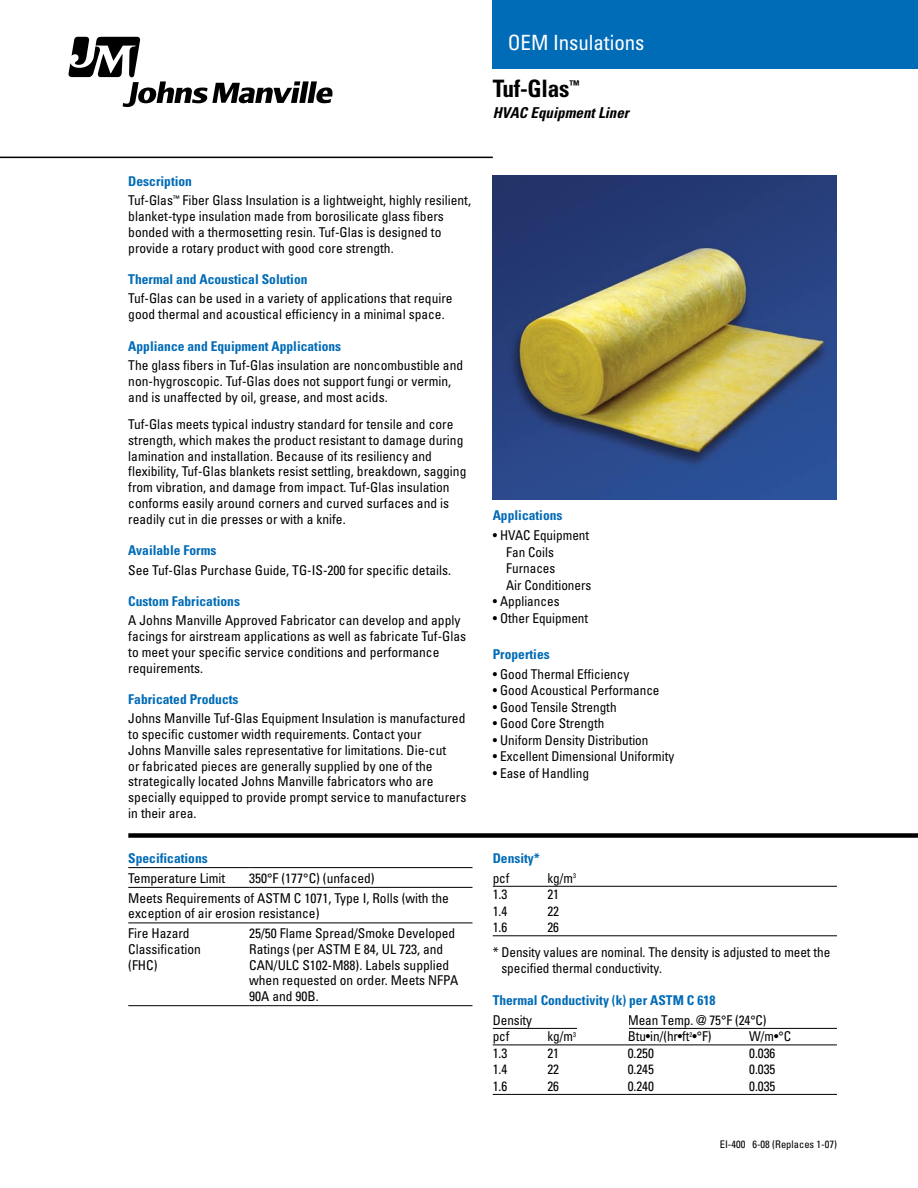
<style>
.page{position:relative;width:918px;height:1188px;background:#fff}
.page>*{position:absolute;margin:0;border:0;box-sizing:border-box;transform-origin:0 0}
.t1{font:700 condensed 24px "Univers";letter-spacing:-.01em;color:#000}
.t2{font:condensed 21px "Univers";letter-spacing:-.005em;color:#fff}
.t3{font:italic 700 condensed 15px "Univers";color:#000}
.t4{font:condensed 13.5px/15.8px "Univers";color:#000}
.t5{font:700 condensed 13.5px "Univers";color:#006bb6}
.t6{font:condensed 10.5px "Univers";color:#000}
.s1{font-weight:700;color:#006bb6}
</style>
<div class="page">
<div style="left:493px;top:0;width:425px;height:68px;background:#006bb6"></div>
<svg style="left:68px;top:37px;width:265px;height:70px"></svg>
<hr style="left:0;top:157px;width:493px;height:1px;background:#000">
<img style="left:493px;top:176px;width:344px;height:324px">
<div style="left:128px;top:833px;width:790px;height:5px;background:#000"></div>
<hr style="left:128px;top:1005px;width:121px;height:1px;background:#000">
<hr style="left:249px;top:1005px;width:223px;height:1px;background:#000">
<hr style="left:128px;top:867px;width:121px;height:1px;background:#000">
<hr style="left:249px;top:867px;width:223px;height:1px;background:#000">
<hr style="left:128px;top:887px;width:121px;height:1px;background:#000">
<hr style="left:249px;top:887px;width:223px;height:1px;background:#000">
<hr style="left:128px;top:923px;width:121px;height:1px;background:#000">
<hr style="left:249px;top:923px;width:223px;height:1px;background:#000">
<hr style="left:493px;top:886px;width:344px;height:1px;background:#000">
<hr style="left:493px;top:935px;width:344px;height:1px;background:#000">
<hr style="left:493px;top:1028px;width:344px;height:1px;background:#000">
<hr style="left:493px;top:1045px;width:344px;height:1px;background:#000">
<hr style="left:493px;top:1094px;width:344px;height:1px;background:#000">
<div style="left:577px;top:1014px;width:51px;height:22px;background:#fff"></div>
<p class="t4" style="left:128px;top:172px;width:344px;line-height:19px"><span class="s1">Description<br></span>Tuf-Glas<sup>™</sup> Fiber Glass Insulation is a lightweight, highly resilient,</p>
<p class="t4" style="left:128px;top:208px;width:317px">blanket-type insulation made from borosilicate glass fibers bonded with a thermosetting resin. Tuf-Glas is designed to provide a rotary product with good core strength.</p>
<p class="t5" style="left:128px;top:271px;width:181px">Thermal and Acoustical Solution</p>
<p class="t4" style="left:128px;top:291px;width:326px">Tuf-Glas can be used in a variety of applications that require good thermal and acoustical efficiency in a minimal space.</p>
<p class="t5" style="left:128px;top:338px;width:215px">Appliance and Equipment Applications</p>
<p class="t4" style="left:128px;top:357px;width:336px">The glass fibers in Tuf-Glas insulation are noncombustible and non-hygroscopic. Tuf-Glas does not support fungi or vermin, and is unaffected by oil, grease, and most acids.</p>
<p class="t4" style="left:128px;top:416px;width:340px">Tuf-Glas meets typical industry standard for tensile and core strength, which makes the product resistant to damage during lamination and installation. Because of its resiliency and flexibility, Tuf-Glas blankets resist settling, breakdown, sagging from vibration, and damage from impact. Tuf-Glas insulation conforms easily around corners and curved surfaces and is readily cut in die presses or with a knife.</p>
<p class="t5" style="left:128px;top:542px;width:90px">Available Forms</p>
<p class="t4" style="left:128px;top:562px;width:324px">See Tuf-Glas Purchase Guide, TG-IS-200 for specific details.</p>
<p class="t5" style="left:128px;top:593px;width:113px">Custom Fabrications</p>
<p class="t4" style="left:128px;top:612px;width:339px">A Johns Manville Approved Fabricator can develop and apply facings for airstream applications as well as fabricate Tuf-Glas to meet your specific service conditions and performance requirements.</p>
<p class="t5" style="left:128px;top:691px;width:112px">Fabricated Products</p>
<p class="t4" style="left:128px;top:711px;width:340px">Johns Manville Tuf-Glas Equipment Insulation is manufactured to specific customer width requirements. Contact your<br>Johns Manville sales representative for limitations. Die-cut<br>or fabricated pieces are generally supplied by one of the strategically located Johns Manville fabricators who are specially equipped to provide prompt service to manufacturers in their area.</p>
<p class="t5" style="left:128px;top:850px;width:81px">Specifications</p>
<p class="t4" style="left:128px;top:870px;width:99px">Temperature Limit</p>
<p class="t4" style="left:128px;top:868px;width:322px;line-height:19.8px;text-indent:121px">350°F (177°C) (unfaced)<br>Meets Requirements of ASTM C 1071, Type I, Rolls (with the</p>
<p class="t4" style="left:128px;top:904px;width:193px;line-height:19.8px">exception of air erosion resistance)<br>Fire Hazard</p>
<p class="t4" style="left:128px;top:941px;width:74px">Classification (FHC)</p>
<p class="t4" style="left:249px;top:925px;width:211px">25/50 Flame Spread/Smoke Developed<br>Ratings (per ASTM E 84, UL 723, and<br>CAN/ULC S102-M88). Labels supplied when requested on order. Meets NFPA<br>90A and 90B.</p>
<h2 class="t2" style="left:508px;top:30px;width:138px">OEM Insulations</h2>
<h1 class="t1" style="left:493px;top:74px;width:88px">Tuf-Glas<sup>™</sup></h1>
<p class="t3" style="left:493px;top:103px;width:138px">HVAC Equipment Liner</p>
<p class="t5" style="left:493px;top:507px;width:71px">Applications</p>
<p class="t4" style="left:506px;top:527px;width:87px;line-height:16.5px;text-indent:-13px">• HVAC Equipment<br>Fan Coils<br>Furnaces<br>Air Conditioners</p>
<p class="t4" style="left:493px;top:593px;width:68px">• Appliances</p>
<p class="t4" style="left:493px;top:610px;width:97px">• Other Equipment</p>
<p class="t5" style="left:493px;top:646px;width:58px">Properties</p>
<p class="t4" style="left:493px;top:666px;width:138px">• Good Thermal Efficiency</p>
<p class="t4" style="left:493px;top:683px;width:168px">• Good Acoustical Performance</p>
<p class="t4" style="left:493px;top:699px;width:125px">• Good Tensile Strength</p>
<p class="t4" style="left:493px;top:716px;width:113px">• Good Core Strength</p>
<p class="t4" style="left:493px;top:732px;width:157px">• Uniform Density Distribution</p>
<p class="t4" style="left:493px;top:749px;width:183px">• Excellent Dimensional Uniformity</p>
<p class="t4" style="left:493px;top:765px;width:98px">• Ease of Handling</p>
<p class="t5" style="left:493px;top:850px;width:49px">Density*</p>
<p class="t4" style="left:493px;top:870px;width:18px">pcf</p>
<p class="t4" style="left:547px;top:870px;width:30px">kg/m<sup>3</sup></p>
<p class="t4" style="left:493px;top:886px;width:16px">1.3</p>
<p class="t4" style="left:547px;top:886px;width:13px">21</p>
<p class="t4" style="left:493px;top:903px;width:16px">1.4</p>
<p class="t4" style="left:547px;top:903px;width:13px">22</p>
<p class="t4" style="left:493px;top:919px;width:16px">1.6</p>
<p class="t4" style="left:493px;top:915px;width:339px;line-height:24.9px;text-indent:55px">26<br>* Density values are nominal. The density is adjusted to meet the</p>
<p class="t4" style="left:501px;top:960px;width:162px">specified thermal conductivity.</p>
<p class="t5" style="left:493px;top:992px;width:224px">Thermal Conductivity (k) per ASTM C 618</p>
<p class="t4" style="left:493px;top:1012px;width:41px">Density</p>
<p class="t4" style="left:628px;top:1012px;width:140px">Mean Temp. @ 75°F (24°C)</p>
<p class="t4" style="left:493px;top:1028px;width:18px">pcf</p>
<p class="t4" style="left:547px;top:1028px;width:30px">kg/m<sup>3</sup></p>
<p class="t4" style="left:628px;top:1028px;width:85px">Btu•in/(hr•ft<sup>2</sup>•°F)</p>
<p class="t4" style="left:749px;top:1028px;width:43px">W/m•°C</p>
<p class="t4" style="left:493px;top:1045px;width:16px">1.3</p>
<p class="t4" style="left:547px;top:1045px;width:13px">21</p>
<p class="t4" style="left:628px;top:1045px;width:28px">0.250</p>
<p class="t4" style="left:749px;top:1045px;width:28px">0.036</p>
<p class="t4" style="left:493px;top:1061px;width:16px">1.4</p>
<p class="t4" style="left:547px;top:1061px;width:13px">22</p>
<p class="t4" style="left:628px;top:1061px;width:28px">0.245</p>
<p class="t4" style="left:749px;top:1061px;width:28px">0.035</p>
<p class="t4" style="left:493px;top:1078px;width:16px">1.6</p>
<p class="t4" style="left:547px;top:1078px;width:13px">26</p>
<p class="t4" style="left:628px;top:1078px;width:28px">0.240</p>
<p class="t4" style="left:749px;top:1078px;width:28px">0.035</p>
<p class="t6" style="left:720px;top:1137px;width:119px">EI-400 6-08 (Replaces 1-07)</p>
</div>
